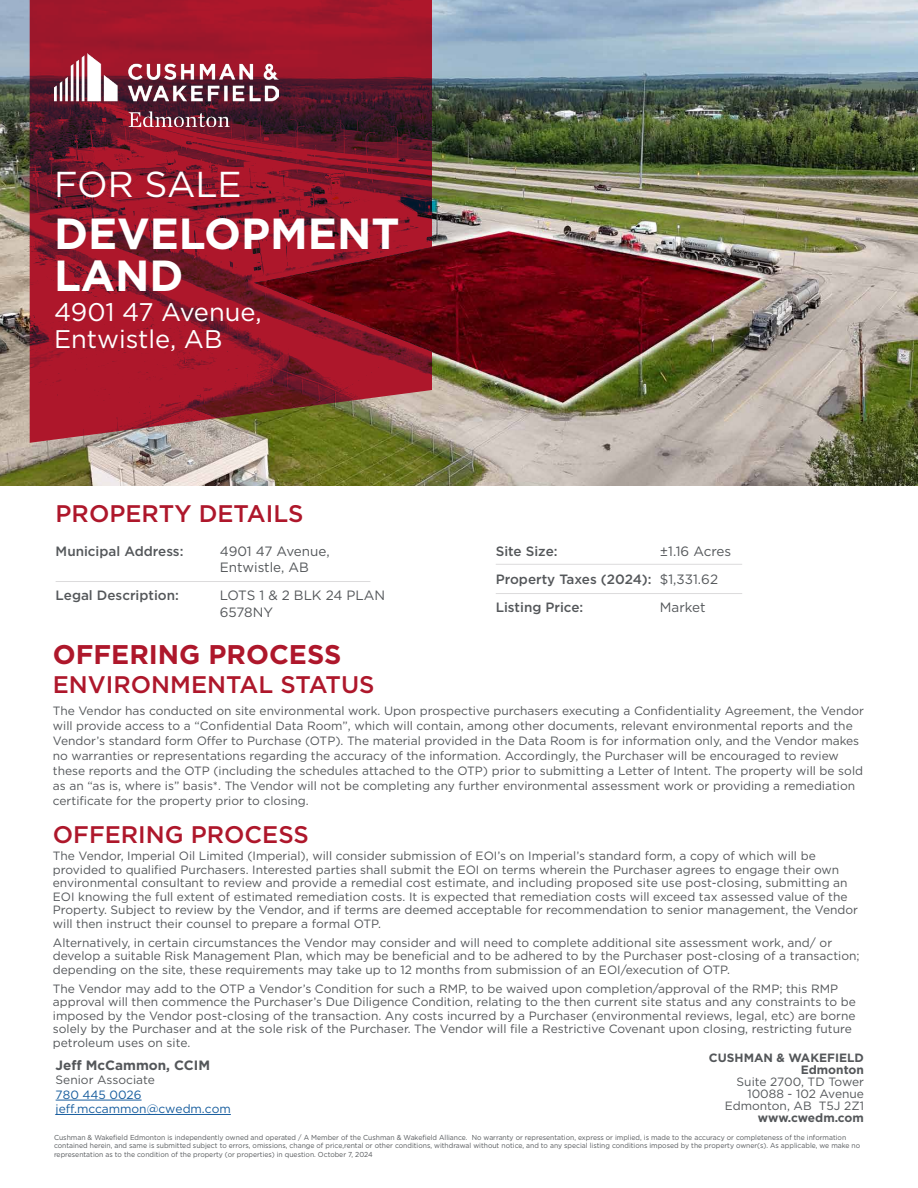
<style>
.page{position:relative;width:918px;height:1188px;background:#fff}
.page>*{position:absolute;margin:0;border:0;box-sizing:border-box;transform-origin:0 0}
.t1{font:700 43.5px/42px "Gotham";color:#fff}
.t2{font:36px "Gotham";color:#fff}
.t3{font:700 27px "Gotham";color:#ae172b}
.t4{font:25.5px/27px "Gotham";color:#fff}
.t5{font:500 24px "Gotham";color:#ae172b}
.Body_Text{font:500 13.5px "Gotham";color:#54575a}
.t6{font:13.5px/16.2px "Gotham";color:#54575a}
.Broker_Name{font:700 13.5px "Gotham";color:#54575a}
.Company_Address_Text{font:12px/13.5px "Gotham";color:#54575a}
.Broker_Contact_Smaller{font:12px/14.4px "Gotham";color:#175d9e}
.Company_Address_Text-2{font:700 12px "Gotham";color:#54575a}
.disclaimer{font:7.2px/8.7px "Gotham";color:#54575a;scale:.95 1}
.s1{color:#54575a}
.s2{font-weight:700}
</style>
<div class="page">
<img style="left:0;top:0;width:918px;height:486px">
<svg style="left:30px;top:0;width:402px;height:582px"></svg>
<img style="left:54px;top:54px;width:224px;height:72px">
<hr style="left:56px;top:1100px;width:86px;height:1px;background:#175d9e">
<hr style="left:56px;top:1114px;width:175px;height:1px;background:#175d9e">
<hr style="left:56px;top:581px;width:314px;height:1px;background:#dcdbdc">
<hr style="left:496px;top:564px;width:246px;height:1px;background:#dcdbdc">
<hr style="left:496px;top:593px;width:246px;height:1px;background:#dcdbdc">
<p class="t2" style="left:54px;top:161px;width:189px">FOR SALE</p>
<p class="t1" style="left:54px;top:213px;width:347px">DEVELOPMENT<br>LAND</p>
<p class="t4" style="left:54px;top:298px;width:209px">4901 47 Avenue,<br>Entwistle, AB</p>
<p class="t5" style="left:56px;top:498px;width:250px">PROPERTY DETAILS</p>
<p class="Body_Text" style="left:56px;top:543px;width:129px">Municipal Address:</p>
<p class="t6" style="left:220px;top:543px;width:111px">4901 47 Avenue,</p>
<p class="t6" style="left:220px;top:559px;width:91px">Entwistle, AB</p>
<p class="Body_Text" style="left:56px;top:587px;width:125px">Legal Description:</p>
<p class="t6" style="left:220px;top:587px;width:167px">LOTS 1 &amp; 2 BLK 24 PLAN<br>6578NY</p>
<p class="t3" style="left:53px;top:637px;width:290px">OFFERING PROCESS</p>
<p class="Body_Text" style="left:496px;top:543px;width:63px">Site Size:</p>
<p class="t6" style="left:660px;top:543px;width:73px">±1.16 Acres</p>
<p class="Body_Text" style="left:496px;top:571px;width:157px">Property Taxes (2024):</p>
<p class="t6" style="left:660px;top:571px;width:60px">$1,331.62</p>
<p class="Body_Text" style="left:496px;top:599px;width:89px">Listing Price:</p>
<p class="t6" style="left:660px;top:599px;width:47px">Market</p>
<p class="t5" style="left:53px;top:669px;width:323px">ENVIRONMENTAL STATUS</p>
<p class="Company_Address_Text" style="left:53px;top:703px;width:813px;line-height:15px">The Vendor has conducted on site environmental work. Upon prospective purchasers executing a Confidentiality Agreement, the Vendor will provide access to a “Confidential Data Room”, which will contain, among other documents, relevant environmental reports and the Vendor’s standard form Offer to Purchase (OTP). The material provided in the Data Room is for information only, and the Vendor makes no warranties or representations regarding the accuracy of the information. Accordingly, the Purchaser will be encouraged to review these reports and the OTP (including the schedules attached to the OTP) prior to submitting a Letter of Intent. The property will be sold as an “as is, where is” basis*. The Vendor will not be completing any further environmental assessment work or providing a remediation certificate for the property prior to closing.</p>
<p class="t5" style="left:53px;top:818px;width:257px">OFFERING PROCESS</p>
<p class="Company_Address_Text" style="left:53px;top:849px;width:807px">The Vendor, Imperial Oil Limited (Imperial), will consider submission of EOI’s on Imperial’s standard form, a copy of which will be provided to qualified Purchasers. Interested parties shall submit the EOI on terms wherein the Purchaser agrees to engage their own environmental consultant to review and provide a remedial cost estimate, and including proposed site use post-closing, submitting an EOI knowing the full extent of estimated remediation costs. It is expected that remediation costs will exceed tax assessed value of the Property. Subject to review by the Vendor, and if terms are deemed acceptable for recommendation to senior management, the Vendor will then instruct their counsel to prepare a formal OTP.</p>
<p class="Company_Address_Text" style="left:53px;top:935px;width:808px">Alternatively, in certain circumstances the Vendor may consider and will need to complete additional site assessment work, and/ or develop a suitable Risk Management Plan, which may be beneficial and to be adhered to by the Purchaser post-closing of a transaction; depending on the site, these requirements may take up to 12 months from submission of an EOI/execution of OTP.</p>
<p class="Company_Address_Text" style="left:53px;top:981px;width:805px">The Vendor may add to the OTP a Vendor’s Condition for such a RMP, to be waived upon completion/approval of the RMP; this RMP approval will then commence the Purchaser’s Due Diligence Condition, relating to the then current site status and any constraints to be imposed by the Vendor post-closing of the transaction. Any costs incurred by a Purchaser (environmental reviews, legal, etc) are borne solely by the Purchaser and at the sole risk of the Purchaser. The Vendor will file a Restrictive Covenant upon closing, restricting future petroleum uses on site.</p>
<p class="Broker_Name" style="left:56px;top:1056px;width:156px">Jeff McCammon, CCIM</p>
<p class="Broker_Contact_Smaller" style="left:56px;top:1073px;width:177px"><span class="s1">Senior Associate<br></span>780 445 0026 jeff.mccammon@cwedm.com</p>
<p class="Company_Address_Text-2" style="left:709px;top:1050px;width:157px">CUSHMAN &amp; WAKEFIELD</p>
<p class="Company_Address_Text-2" style="left:801px;top:1062px;width:65px">Edmonton</p>
<p class="Company_Address_Text" style="left:725px;top:1075px;width:141px;line-height:12px;text-align:right">Suite 2700, TD Tower<br>10088 - 102 Avenue<br>Edmonton, AB T5J 2Z1 <span class="s2">www.cwedm.com</span></p>
<p class="disclaimer" style="left:54px;top:1133px;width:850px">Cushman &amp; Wakefield Edmonton is independently owned and operated / A Member of the Cushman &amp; Wakefield Alliance. No warranty or representation, express or implied, is made to the accuracy or completeness of the information contained herein, and same is submitted subject to errors, omissions, change of price,rental or other conditions, withdrawal without notice, and to any special listing conditions imposed by the property owner(s). As applicable, we make no representation as to the condition of the property (or properties) in question. October 7, 2024</p>
</div>
